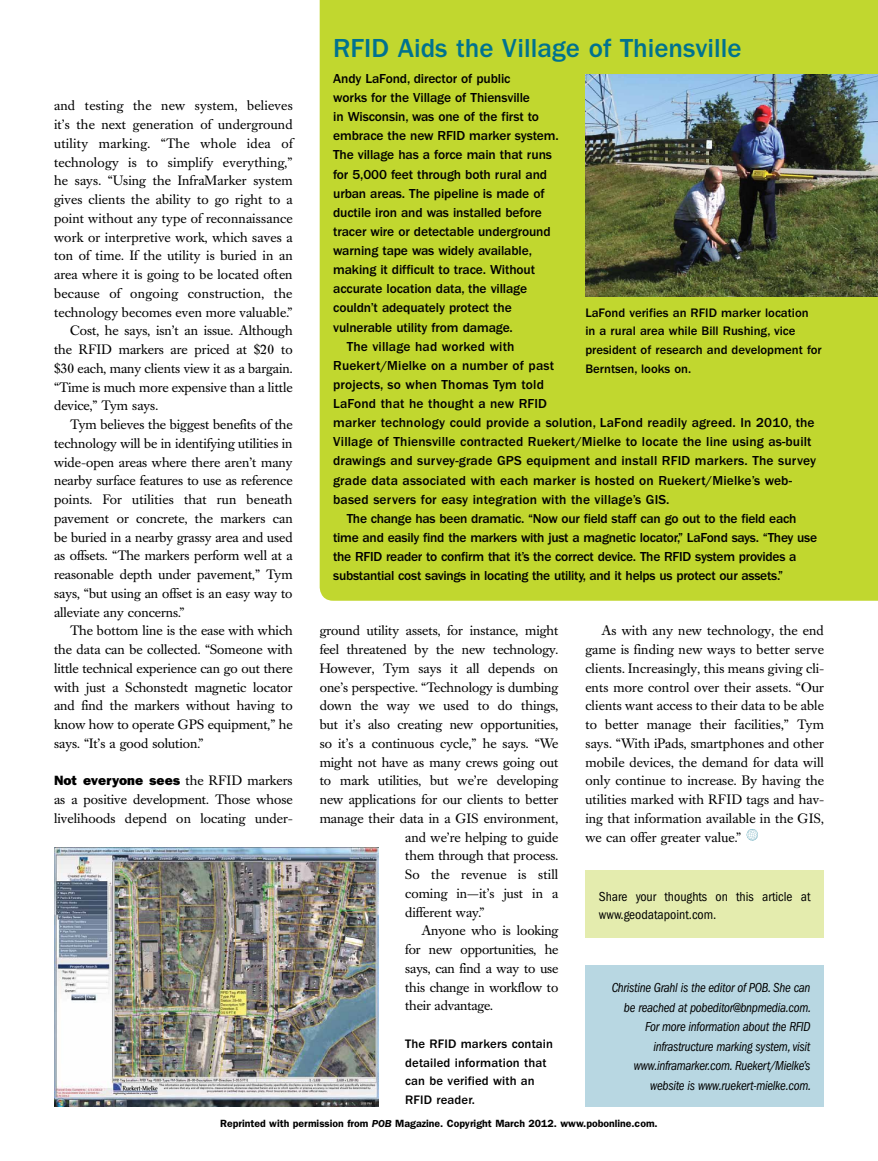
<style>
.page{position:relative;width:878px;height:1161px;background:#fff}
.page>*{position:absolute;margin:0;border:0;box-sizing:border-box;transform-origin:0 0}
.t1{font:500 27px "Franklin Gothic";color:#00728f}
.t2{font:13.5px/18.8px "Caslon Book BE";color:#000}
.t3{font:500 13.5px "Franklin Gothic";letter-spacing:-.01em;color:#000}
.t4{font:500 13.5px "Franklin Gothic";letter-spacing:.01em;color:#000}
.t5{font:italic condensed 13.5px/19.5px "Franklin Gothic";letter-spacing:-.02em;color:#000;text-align:right;scale:.95 1}
.t6{font:condensed 13.5px/18px "Franklin Gothic";color:#000}
.t7{font:13.5px "Caslon Book BE";letter-spacing:.02em;color:#000}
.t8{font:13.5px "Caslon Book BE";letter-spacing:.025em;color:#000}
.t9{font:800 13.5px "Franklin Gothic";color:#000}
.t10{font:500 12.75px/18.8px "Franklin Gothic";color:#000}
.t11{font:600 10.5px "Franklin Gothic";color:#000}
.s1{font-family:"Caslon Book BE";font-weight:400}
.s2{font-style:italic}
</style>
<div class="page">
<svg style="left:746px;top:829px;width:11px;height:12px"></svg>
<div style="left:320px;top:0;width:558px;height:601px;background:#c1d72f"></div>
<img style="left:54px;top:848px;width:324px;height:259px">
<div style="left:585px;top:965px;width:239px;height:142px;background:#b8d7e2"></div>
<img style="left:585px;top:74px;width:293px;height:223px">
<div style="left:585px;top:871px;width:239px;height:67px;background:#e4ecae"></div>
<p class="t2" style="left:54px;top:97px;width:240px">and testing the new system, believes</p>
<p class="t2" style="left:54px;top:115px;width:240px">it’s the next generation of underground</p>
<p class="t8" style="left:54px;top:135px;width:240px">utility marking. “The whole idea of</p>
<p class="t2" style="left:54px;top:153px;width:240px">technology is to simplify everything,”</p>
<p class="t2" style="left:54px;top:172px;width:240px">he says. “Using the InfraMarker system</p>
<p class="t2" style="left:54px;top:190px;width:240px">gives clients the ability to go right to a</p>
<p class="t2" style="left:54px;top:209px;width:240px">point without any type of reconnaissance</p>
<p class="t2" style="left:54px;top:228px;width:240px">work or interpretive work, which saves a</p>
<p class="t2" style="left:54px;top:247px;width:240px">ton of time. If the utility is buried in an</p>
<p class="t2" style="left:54px;top:265px;width:240px">area where it is going to be located often</p>
<p class="t7" style="left:54px;top:285px;width:240px">because of ongoing construction, the</p>
<p class="t2" style="left:54px;top:303px;width:240px">technology becomes even more valuable.”</p>
<p class="t2" style="left:70px;top:322px;width:224px">Cost, he says, isn’t an issue. Although</p>
<p class="t2" style="left:54px;top:340px;width:240px">the RFID markers are priced at $20 to</p>
<p class="t2" style="left:54px;top:359px;width:240px">$30 each, many clients view it as a bargain.</p>
<p class="t2" style="left:54px;top:378px;width:240px">“Time is much more expensive than a little</p>
<p class="t2" style="left:54px;top:397px;width:106px">device,” Tym says.</p>
<p class="t2" style="left:70px;top:415px;width:224px">Tym believes the biggest benefits of the</p>
<p class="t2" style="left:54px;top:434px;width:240px">technology will be in identifying utilities in</p>
<p class="t2" style="left:54px;top:453px;width:240px">wide-open areas where there aren’t many</p>
<p class="t2" style="left:54px;top:472px;width:240px">nearby surface features to use as reference</p>
<p class="t2" style="left:54px;top:490px;width:240px">points. For utilities that run beneath</p>
<p class="t2" style="left:54px;top:509px;width:240px">pavement or concrete, the markers can</p>
<p class="t2" style="left:54px;top:528px;width:240px">be buried in a nearby grassy area and used</p>
<p class="t2" style="left:54px;top:547px;width:240px">as offsets. “The markers perform well at a</p>
<p class="t2" style="left:54px;top:565px;width:240px">reasonable depth under pavement,” Tym</p>
<p class="t2" style="left:54px;top:584px;width:240px">says, “but using an offset is an easy way to</p>
<p class="t2" style="left:54px;top:603px;width:132px">alleviate any concerns.”</p>
<p class="t2" style="left:70px;top:622px;width:224px">The bottom line is the ease with which</p>
<p class="t2" style="left:54px;top:640px;width:240px">the data can be collected. “Someone with</p>
<p class="t2" style="left:54px;top:659px;width:240px">little technical experience can go out there</p>
<p class="t2" style="left:54px;top:678px;width:240px">with just a Schonstedt magnetic locator</p>
<p class="t2" style="left:54px;top:697px;width:240px">and find the markers without having to</p>
<p class="t2" style="left:54px;top:715px;width:240px">know how to operate GPS equipment,” he</p>
<p class="t2" style="left:54px;top:734px;width:151px">says. “It’s a good solution.”</p>
<p class="t9" style="left:54px;top:773px;width:240px">Not everyone sees <span class="s1">the RFID markers</span></p>
<p class="t2" style="left:54px;top:790px;width:240px">as a positive development. Those whose livelihoods depend on locating under-</p>
<h1 class="t1" style="left:333px;top:33px;width:410px">RFID Aids the Village of Thiensville</h1>
<p class="t3" style="left:333px;top:71px;width:179px">Andy LaFond, director of public</p>
<p class="t3" style="left:333px;top:90px;width:198px">works for the Village of Thiensville</p>
<p class="t3" style="left:333px;top:109px;width:207px">in Wisconsin, was one of the first to</p>
<p class="t3" style="left:333px;top:128px;width:227px">embrace the new RFID marker system.</p>
<p class="t3" style="left:333px;top:147px;width:220px">The village has a force main that runs</p>
<p class="t3" style="left:333px;top:166px;width:215px">for 5,000 feet through both rural and</p>
<p class="t3" style="left:333px;top:186px;width:213px">urban areas. The pipeline is made of</p>
<p class="t3" style="left:333px;top:205px;width:210px">ductile iron and was installed before</p>
<p class="t3" style="left:333px;top:224px;width:219px">tracer wire or detectable underground</p>
<p class="t3" style="left:333px;top:243px;width:200px">warning tape was widely available,</p>
<p class="t3" style="left:333px;top:262px;width:203px">making it difficult to trace. Without</p>
<p class="t3" style="left:333px;top:281px;width:195px">accurate location data, the village</p>
<p class="t3" style="left:333px;top:300px;width:180px">couldn’t adequately protect the</p>
<p class="t3" style="left:333px;top:320px;width:181px">vulnerable utility from damage.</p>
<p class="t4" style="left:346px;top:339px;width:169px">The village had worked with</p>
<p class="t4" style="left:333px;top:358px;width:222px">Ruekert/Mielke on a number of past</p>
<p class="t4" style="left:333px;top:377px;width:212px">projects, so when Thomas Tym told</p>
<p class="t4" style="left:333px;top:396px;width:215px">LaFond that he thought a new RFID</p>
<p class="t4" style="left:333px;top:415px;width:483px">marker technology could provide a solution, LaFond readily agreed. In 2010, the</p>
<p class="t4" style="left:333px;top:434px;width:480px">Village of Thiensville contracted Ruekert/Mielke to locate the line using as-built</p>
<p class="t4" style="left:333px;top:453px;width:484px">drawings and survey-grade GPS equipment and install RFID markers. The survey</p>
<p class="t4" style="left:333px;top:473px;width:460px">grade data associated with each marker is hosted on Ruekert/Mielke’s web-</p>
<p class="t4" style="left:333px;top:492px;width:338px">based servers for easy integration with the village’s GIS.</p>
<p class="t3" style="left:346px;top:511px;width:451px">The change has been dramatic. “Now our field staff can go out to the field each</p>
<p class="t3" style="left:333px;top:530px;width:485px">time and easily find the markers with just a magnetic locator,” LaFond says. “They use</p>
<p class="t3" style="left:333px;top:549px;width:465px">the RFID reader to confirm that it’s the correct device. The RFID system provides a</p>
<p class="t3" style="left:333px;top:568px;width:451px">substantial cost savings in locating the utility, and it helps us protect our assets.”</p>
<p class="t10" style="left:585px;top:303px;width:238px">LaFond verifies an RFID marker location in a rural area while Bill Rushing, vice president of research and development for Berntsen, looks on.</p>
<p class="t2" style="left:320px;top:622px;width:240px">ground utility assets, for instance, might</p>
<p class="t2" style="left:320px;top:640px;width:240px">feel threatened by the new technology.</p>
<p class="t2" style="left:320px;top:659px;width:240px">However, Tym says it all depends on</p>
<p class="t2" style="left:320px;top:678px;width:240px">one’s perspective. “Technology is dumbing</p>
<p class="t2" style="left:320px;top:697px;width:240px">down the way we used to do things,</p>
<p class="t2" style="left:320px;top:715px;width:240px">but it’s also creating new opportunities,</p>
<p class="t2" style="left:320px;top:734px;width:240px">so it’s a continuous cycle,” he says. “We</p>
<p class="t2" style="left:320px;top:753px;width:240px">might not have as many crews going out</p>
<p class="t2" style="left:320px;top:772px;width:240px">to mark utilities, but we’re developing</p>
<p class="t2" style="left:320px;top:790px;width:240px">new applications for our clients to better</p>
<p class="t2" style="left:320px;top:809px;width:240px">manage their data in a GIS environment,</p>
<p class="t2" style="left:405px;top:828px;width:154px">and we’re helping to guide</p>
<p class="t2" style="left:405px;top:847px;width:154px">them through that process.</p>
<p class="t2" style="left:405px;top:865px;width:155px">So the revenue is still</p>
<p class="t2" style="left:405px;top:884px;width:155px">coming in—it’s just in a</p>
<p class="t2" style="left:405px;top:903px;width:81px">different way.”</p>
<p class="t2" style="left:421px;top:922px;width:138px">Anyone who is looking</p>
<p class="t2" style="left:405px;top:940px;width:154px">for new opportunities, he</p>
<p class="t2" style="left:405px;top:959px;width:155px">says, can find a way to use</p>
<p class="t2" style="left:405px;top:978px;width:155px">this change in workflow to</p>
<p class="t2" style="left:405px;top:997px;width:89px">their advantage.</p>
<p class="t10" style="left:405px;top:1034px;width:149px">The RFID markers contain detailed information that can be verified with an<br>RFID reader.</p>
<p class="t2" style="left:585px;top:622px;width:240px;text-align:justify;text-indent:16px">As with any new technology, the end game is finding new ways to better serve clients. Increasingly, this means giving cli&shy;ents more control over their assets. “Our clients want access to their data to be able to better manage their facilities,” Tym says. “With iPads, smartphones and other mobile devices, the demand for data will only continue to increase. By having the utilities marked with RFID tags and hav&shy;ing that information available in the GIS, we can offer greater value.”</p>
<p class="t6" style="left:598px;top:887px;width:213px">Share your thoughts on this article at www.geodatapoint.com.</p>
<p class="t5" style="left:611px;top:978px;width:211px">Christine Grahl is the editor of POB. She can be reached at pobeditor@bnpmedia.com.<br>For more information about the RFID infrastructure marking system, visit www.inframarker.com. Ruekert/Mielke’s website is www.ruekert-mielke.com.</p>
<p class="t11" style="left:220px;top:1117px;width:439px">Reprinted with permission from <span class="s2">POB</span> Magazine. Copyright March 2012. www.pobonline.com.</p>
</div>
